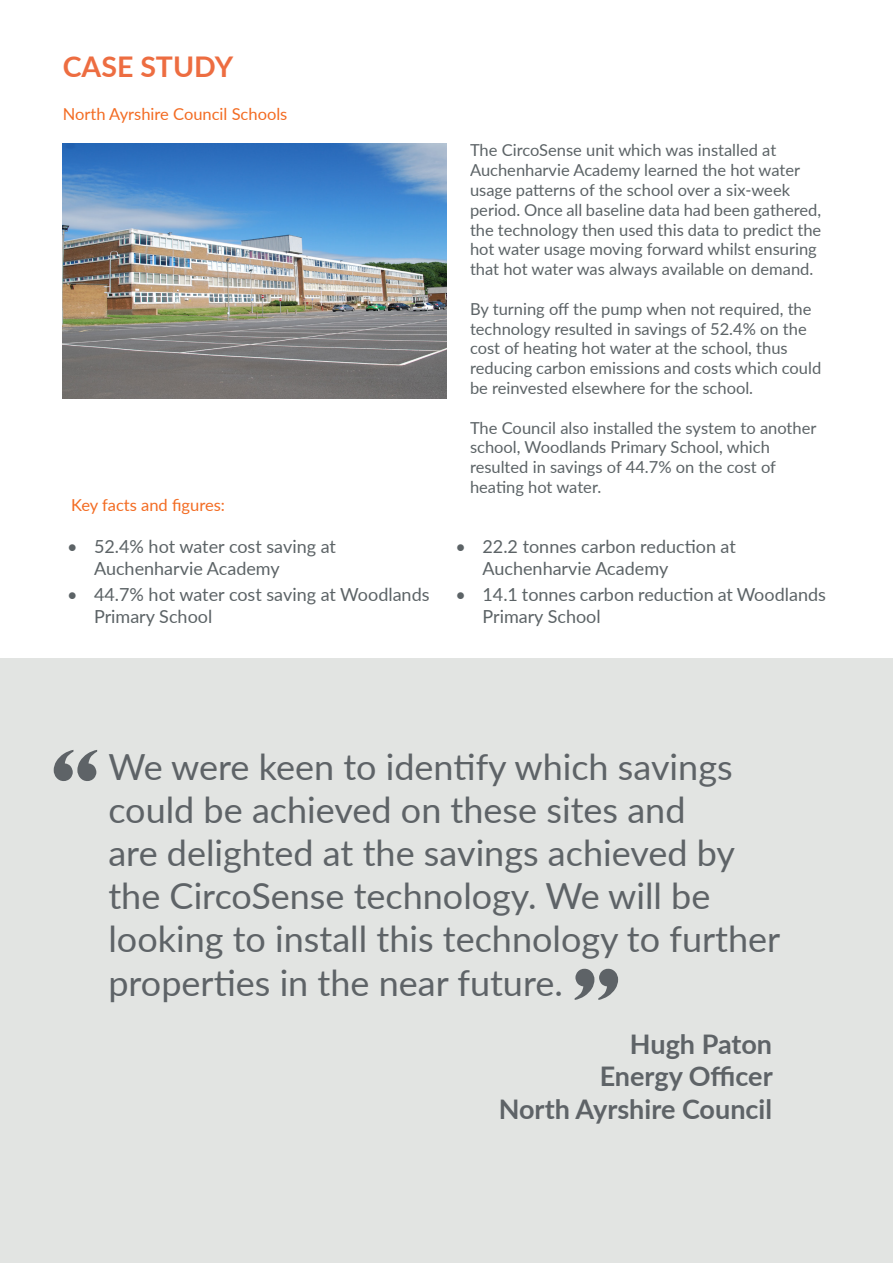
<style>
.page{position:relative;width:893px;height:1263px;background:#fff}
.page>*{position:absolute;margin:0;border:0;box-sizing:border-box;transform-origin:0 0}
.t1{font:700 108px "Perpetua Titling";color:#5e6367}
.t2{font:36px/43.2px "Lato";color:#5e6367}
.t3{font:700 28.5px "Lato";color:#ed6d41}
.t4{font:700 27px "Lato";color:#5e6367}
.t5{font:18px/21.6px "Lato";color:#5c6366}
.t6{font:16.5px/19.8px "Lato";color:#5c6366}
.t7{font:16.5px "Lato";color:#f36c23}
</style>
<div class="page">
<div style="left:0;top:658px;width:893px;height:605px;background:#e2e4e2"></div>
<img style="left:63px;top:144px;width:383px;height:254px">
<p class="t3" style="left:63px;top:45px;width:172px">CASE STUDY</p>
<p class="t7" style="left:63px;top:102px;width:226px">North Ayrshire Council Schools</p>
<p class="t7" style="left:71px;top:493px;width:155px">Key facts and figures:</p>
<p class="t5" style="left:94px;top:535px;width:243px;text-indent:-27px">• 52.4% hot water cost saving at<br>Auchenharvie Academy</p>
<p class="t5" style="left:94px;top:583px;width:337px;text-indent:-27px">• 44.7% hot water cost saving at Woodlands<br>Primary School</p>
<p class="t6" style="left:470px;top:140px;width:353px">The CircoSense unit which was installed at Auchenharvie Academy learned the hot water usage patterns of the school over a six-week period. Once all baseline data had been gathered, the technology then used this data to predict the hot water usage moving forward whilst ensuring that hot water was always available on demand.</p>
<p class="t6" style="left:470px;top:298px;width:353px">By turning off the pump when not required, the technology resulted in savings of 52.4% on the cost of heating hot water at the school, thus reducing carbon emissions and costs which could be reinvested elsewhere for the school.</p>
<p class="t6" style="left:470px;top:417px;width:348px">The Council also installed the system to another school, Woodlands Primary School, which resulted in savings of 44.7% on the cost of heating hot water.</p>
<p class="t5" style="left:482px;top:535px;width:255px;text-indent:-27px">• 22.2 tonnes carbon reduction at<br>Auchenharvie Academy</p>
<p class="t5" style="left:482px;top:583px;width:345px;text-indent:-27px">• 14.1 tonnes carbon reduction at Woodlands<br>Primary School</p>
<p class="t1" style="left:51px;top:722px;width:51px">“</p>
<p class="t2" style="left:108px;top:743px;width:673px">We were keen to identify which savings could be achieved on these sites and<br>are delighted at the savings achieved by the CircoSense technology. We will be looking to install this technology to further properties in the near future.</p>
<p class="t1" style="left:621px;top:1027px;width:51px;rotate:-180deg">“</p>
<p class="t4" style="left:630px;top:1024px;width:144px">Hugh Paton</p>
<p class="t4" style="left:600px;top:1057px;width:175px">Energy Officer</p>
<p class="t4" style="left:499px;top:1089px;width:275px">North Ayrshire Council</p>
</div>
